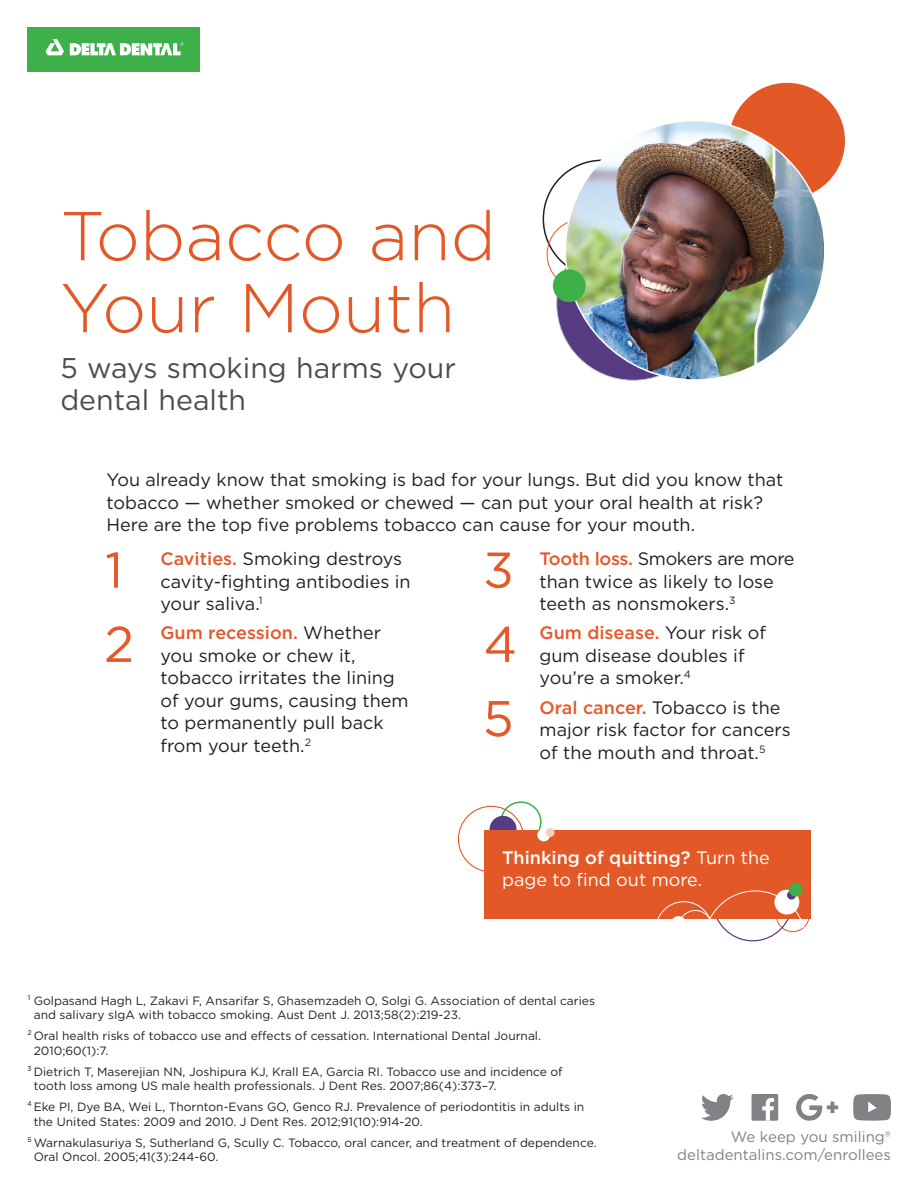
<style>
.page{position:relative;width:918px;height:1188px;background:#fff}
.page>*{position:absolute;margin:0;border:0;box-sizing:border-box;transform-origin:0 0}
.t1{font:300 69px/72px "Gotham";color:#e35827}
.Body{font:50.1px "Gotham";color:#e65829}
.SubTitle{font:28.5px/31.5px "Gotham";color:#4b4c4d}
.Body-2{font:18px/22.5px "Gotham";color:#231f20}
.t2{font:18px/22.5px "Gotham";color:#fff}
.t3{font:15px "Gotham";color:#808285}
.t4{font:12px/14.4px "Gotham";color:#231f20}
.s1{font-weight:500;color:#e35827}
.s2{font-weight:500;color:#e65829}
.s3{font-weight:500}
</style>
<div class="page">
<div style="left:728px;top:82px;width:118px;height:117px;background:#e35827;border-radius:50%"></div>
<div style="left:557px;top:227px;width:153px;height:153px;background:#583c83;border-radius:50%"></div>
<img style="left:565px;top:121px;width:260px;height:259px;border-radius:130px">
<div style="left:553px;top:269px;width:33px;height:33px;background:#3eb049;border-radius:50%"></div>
<svg style="left:701px;top:1094px;width:33px;height:27px"></svg>
<svg style="left:796px;top:1094px;width:42px;height:27px"></svg>
<svg style="left:853px;top:1094px;width:38px;height:27px"></svg>
<div style="left:752px;top:1094px;width:26px;height:27px;background:#808285"></div>
<svg style="left:762px;top:1098px;width:12px;height:23px"></svg>
<div style="left:27px;top:27px;width:172px;height:45px;background:#3eb049"></div>
<svg style="left:46px;top:39px;width:18px;height:16px"></svg>
<svg style="left:70px;top:42px;width:114px;height:14px"></svg>
<div style="left:500px;top:801px;width:42px;height:42px;border:2px solid #3eb049;border-radius:50%"></div>
<div style="left:490px;top:816px;width:27px;height:27px;background:#583c83;border-radius:50%"></div>
<div style="left:776px;top:898px;width:34px;height:34px;border:1px solid #e35827;border-radius:50%"></div>
<div style="left:484px;top:830px;width:327px;height:89px;background:#e35827"></div>
<div style="left:774px;top:890px;width:25px;height:25px;background:#fff;border-radius:50%"></div>
<div style="left:671px;top:916px;width:15px;height:16px;background:#fff;border-radius:50%"></div>
<div style="left:655px;top:901px;width:58px;height:58px;border:1px solid #fff;border-radius:50%"></div>
<div style="left:678px;top:910px;width:34px;height:34px;border:1px solid #fff;border-radius:50%"></div>
<svg style="left:787px;top:891px;width:9px;height:9px"></svg>
<div style="left:537px;top:829px;width:13px;height:12px;background:#fff;border-radius:50%"></div>
<div style="left:789px;top:883px;width:14px;height:14px;background:#3eb049;border-radius:50%"></div>
<div style="left:546px;top:828px;width:9px;height:9px;background:#f7d0ba;border-radius:50%"></div>
<p class="t1" style="left:60px;top:198px;width:437px">Tobacco and<br>Your Mouth</p>
<p class="SubTitle" style="left:60px;top:352px;width:397px">5 ways smoking harms your dental health</p>
<p class="Body-2" style="left:106px;top:468px;width:679px">You already know that smoking is bad for your lungs. But did you know that tobacco — whether smoked or chewed — can put your oral health at risk?<br>Here are the top five problems tobacco can cause for your mouth.</p>
<p class="Body" style="left:105px;top:538px;width:19px">1</p>
<p class="Body-2" style="left:160px;top:547px;width:252px"><span class="s1">Cavities.</span> Smoking destroys cavity-fighting antibodies in your saliva.<sup>1</sup></p>
<p class="Body" style="left:104px;top:612px;width:32px">2</p>
<p class="Body-2" style="left:160px;top:621px;width:250px"><span class="s2">Gum recession.</span> Whether you smoke or chew it, tobacco irritates the lining of your gums, causing them to permanently pull back from your teeth.<sup>2</sup></p>
<p class="Body" style="left:483px;top:538px;width:32px">3</p>
<p class="Body-2" style="left:540px;top:547px;width:257px"><span class="s2">Tooth loss.</span> Smokers are more than twice as likely to lose teeth as nonsmokers.<sup>3</sup></p>
<p class="Body" style="left:483px;top:612px;width:35px">4</p>
<p class="Body-2" style="left:540px;top:621px;width:228px"><span class="s2">Gum disease.</span> Your risk of gum disease doubles if you’re a smoker.<sup>4</sup></p>
<p class="Body" style="left:483px;top:686px;width:32px">5</p>
<p class="Body-2" style="left:540px;top:696px;width:253px"><span class="s2">Oral cancer.</span> Tobacco is the major risk factor for cancers of the mouth and throat.<sup>5</sup></p>
<p class="t2" style="left:502px;top:846px;width:269px"><span class="s3">Thinking of quitting?</span> Turn the page to find out more.</p>
<p class="t4" style="left:34px;top:993px;width:563px;text-indent:-7px">1 Golpasand Hagh L, Zakavi F, Ansarifar S, Ghasemzadeh O, Solgi G. Association of dental caries and salivary sIgA with tobacco smoking. Aust Dent J. 2013;58(2):219-23.</p>
<p class="t4" style="left:34px;top:1029px;width:509px;text-indent:-7px">2 Oral health risks of tobacco use and effects of cessation. International Dental Journal.<br>2010;60(1):7.</p>
<p class="t4" style="left:34px;top:1064px;width:530px;text-indent:-7px">3 Dietrich T, Maserejian NN, Joshipura KJ, Krall EA, Garcia RI. Tobacco use and incidence of tooth loss among US male health professionals. J Dent Res. 2007;86(4):373–7.</p>
<p class="t4" style="left:34px;top:1100px;width:552px;text-indent:-7px">4 Eke PI, Dye BA, Wei L, Thornton-Evans GO, Genco RJ. Prevalence of periodontitis in adults in the United States: 2009 and 2010. J Dent Res. 2012;91(10):914-20.</p>
<p class="t4" style="left:34px;top:1135px;width:564px;text-indent:-7px">5 Warnakulasuriya S, Sutherland G, Scully C. Tobacco, oral cancer, and treatment of dependence.<br>Oral Oncol. 2005;41(3):244-60.</p>
<p class="t3" style="left:731px;top:1127px;width:162px">We keep you smiling®</p>
<p class="t3" style="left:677px;top:1145px;width:215px">deltadentalins.com/enrollees</p>
</div>
